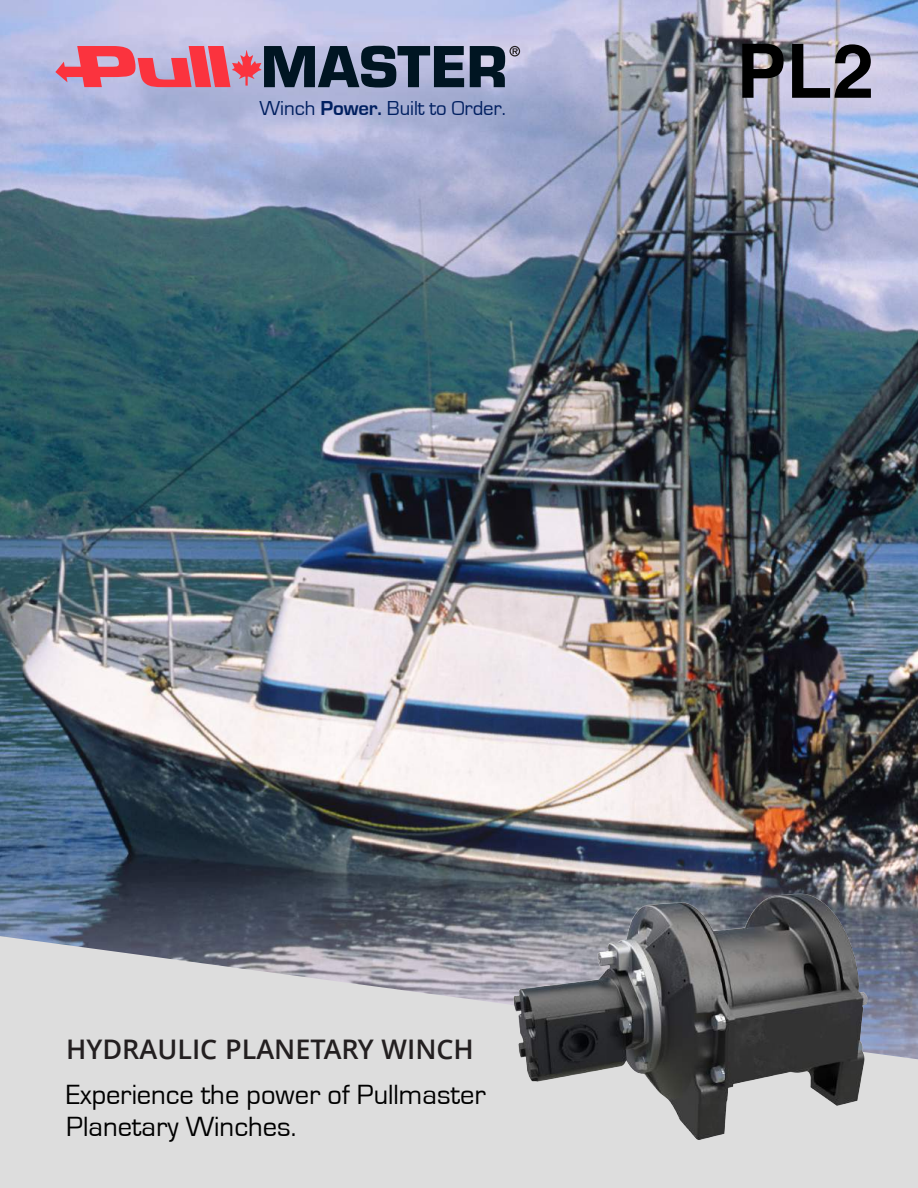
<style>
.page{position:relative;width:918px;height:1188px;background:#fff}
.page>*{position:absolute;margin:0;border:0;box-sizing:border-box;transform-origin:0 0}
.t1{font:700 75px "Helvetica";color:#000}
.t2{font:28.65px/32.1px "Eurostile";color:#000}
.t3{font:600 27px "Open Sans";color:#231f20}
.t4{font:20.85px "Eurostile";letter-spacing:-.005em;color:#001f60}
.s1{font-weight:700}
</style>
<div class="page">
<img style="left:0;top:0;width:918px;height:936px">
<svg style="left:470px;top:46px;width:50px;height:41px;background:#566176"></svg>
<svg style="left:55px;top:46px;width:409px;height:42px;background:#91647b"></svg>
<svg style="left:0;top:936px;width:918px;height:252px;background:#d1d1d3"></svg>
<img style="left:478px;top:798px;width:428px;height:390px">
<p class="t4" style="left:260px;top:97px;width:248px">Winch <span class="s1">Power.</span> Built to Order.</p>
<h1 class="t1" style="left:736px;top:11px;width:139px">PL2</h1>
<p class="t3" style="left:66px;top:1030px;width:409px">HYDRAULIC PLANETARY WINCH</p>
<p class="t2" style="left:66px;top:1079px;width:421px">Experience the power of Pullmaster<br>Planetary Winches.</p>
</div>
